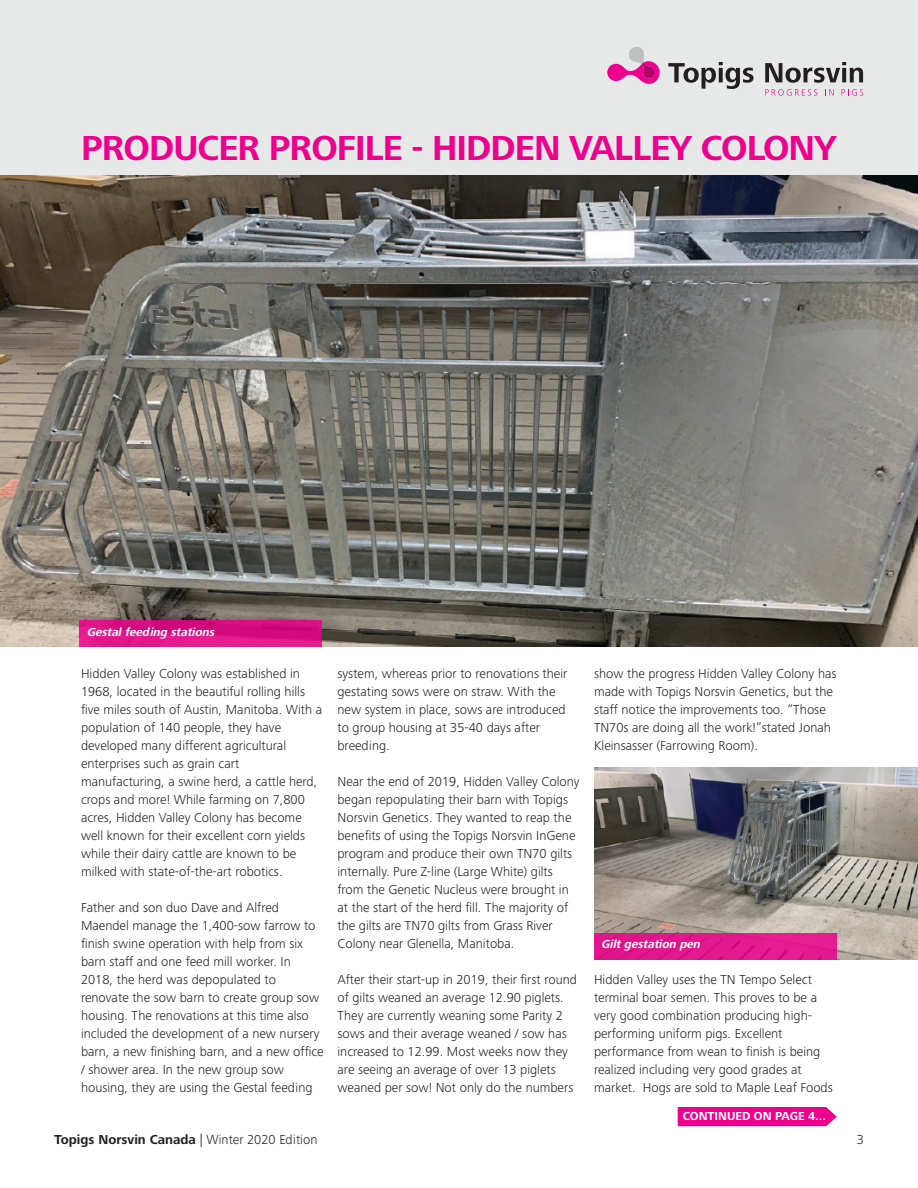
<style>
.page{position:relative;width:918px;height:1188px;background:#fff}
.page>*{position:absolute;margin:0;border:0;box-sizing:border-box;transform-origin:0 0}
.t1{font:700 36px "Frutiger Next Pro";letter-spacing:-.025em;color:#ec008c}
.t2{font:300 13.5px/18px "Frutiger Next Pro";color:#231f20}
.t3{font:700 13.5px "Frutiger Next Pro";color:#231f20}
.t4{font:italic 700 12px "Frutiger Next Pro";color:#fff}
.t5{font:700 12px "Frutiger Next Pro";color:#fff}
.s1{font-weight:300}
</style>
<div class="page">
<div style="left:0;top:0;width:918px;height:515px;background:#e7e8e8"></div>
<img style="left:0;top:176px;width:918px;height:471px">
<img style="left:594px;top:768px;width:324px;height:192px">
<div style="left:678px;top:1107px;width:159px;height:19px;background:#ec008c"></div>
<div style="left:594px;top:933px;width:243px;height:27px;background:#e3198e"></div>
<div style="left:80px;top:621px;width:242px;height:26px;background:linear-gradient(to bottom,#cf067b,#e61c90)"></div>
<svg style="left:668px;top:62px;width:85px;height:27px"></svg>
<svg style="left:765px;top:62px;width:98px;height:21px"></svg>
<svg style="left:765px;top:89px;width:52px;height:7px"></svg>
<svg style="left:825px;top:89px;width:9px;height:7px"></svg>
<svg style="left:842px;top:89px;width:21px;height:7px"></svg>
<svg style="left:607px;top:47px;width:53px;height:37px"></svg>
<p class="t1" style="left:81px;top:127px;width:757px">PRODUCER PROFILE - HIDDEN VALLEY COLONY</p>
<p class="t4" style="left:87px;top:625px;width:132px">Gestalfeeding stations</p>
<p class="t2" style="left:81px;top:665px;width:243px">Hidden Valley Colony was established in 1968, located in the beautiful rolling hills five miles south of Austin, Manitoba. With a population of 140 people, they have developed many different agricultural enterprises such as grain cart manufacturing, a swine herd, a cattle herd, crops and more! While farming on 7,800 acres, Hidden Valley Colony has become well known for their excellent corn yields while their dairy cattle are known to be milked with state-of-the-art robotics.</p>
<p class="t2" style="left:81px;top:899px;width:244px">Father and son duo Dave and Alfred Maendel manage the 1,400-sow farrow to finish swine operation with help from six barn staff and one feed mill worker. In 2018, the herd was depopulated to renovate the sow barn to create group sow housing. The renovations at this time also included the development of a new nursery barn, a new finishing barn, and a new office / shower area. In the new group sow housing, they are using the Gestal feeding</p>
<p class="t2" style="left:338px;top:665px;width:231px">system, whereas prior to renovations their gestating sows were on straw. With the new system in place, sows are introduced to group housing at 35-40 days after breeding.</p>
<p class="t2" style="left:338px;top:773px;width:244px">Near the end of 2019, Hidden Valley Colony began repopulating their barn with Topigs Norsvin Genetics. They wanted to reap the benefits of using the Topigs Norsvin InGene program and produce their own TN70 gilts internally. Pure Z-line (Large White) gilts from the Genetic Nucleus were brought in at the start of the herd fill. The majority of the gilts are TN70 gilts from Grass River Colony near Glenella, Manitoba.</p>
<p class="t2" style="left:338px;top:971px;width:241px">After their start-up in 2019, their first round of gilts weaned an average 12.90 piglets.<br>They are currently weaning some Parity 2 sows and their average weaned / sow has increased to 12.99. Most weeks now they are seeing an average of over 13 piglets weaned per sow! Not only do the numbers</p>
<p class="t2" style="left:594px;top:665px;width:244px">show the progress Hidden Valley Colony has made with Topigs Norsvin Genetics, but the staff notice the improvements too. “Those TN70s are doing all the work!”stated Jonah Kleinsasser (Farrowing Room).</p>
<p class="t4" style="left:601px;top:937px;width:103px">Giltgestation pen</p>
<p class="t2" style="left:594px;top:971px;width:240px">Hidden Valley uses the TN Tempo Select terminal boar semen. This proves to be a very good combination producing high&shy;performing uniform pigs. Excellent performance from wean to finish is being realized including very good grades at market. Hogs are sold to Maple Leaf Foods</p>
<p class="t5" style="left:683px;top:1109px;width:145px">CONTINUED ON PAGE 4...</p>
<p class="t3" style="left:54px;top:1132px;width:265px">Topigs Norsvin Canada <span class="s1">| Winter 2020 Edition</span></p>
<p class="t2" style="left:857px;top:1130px;width:9px">3</p>
</div>
